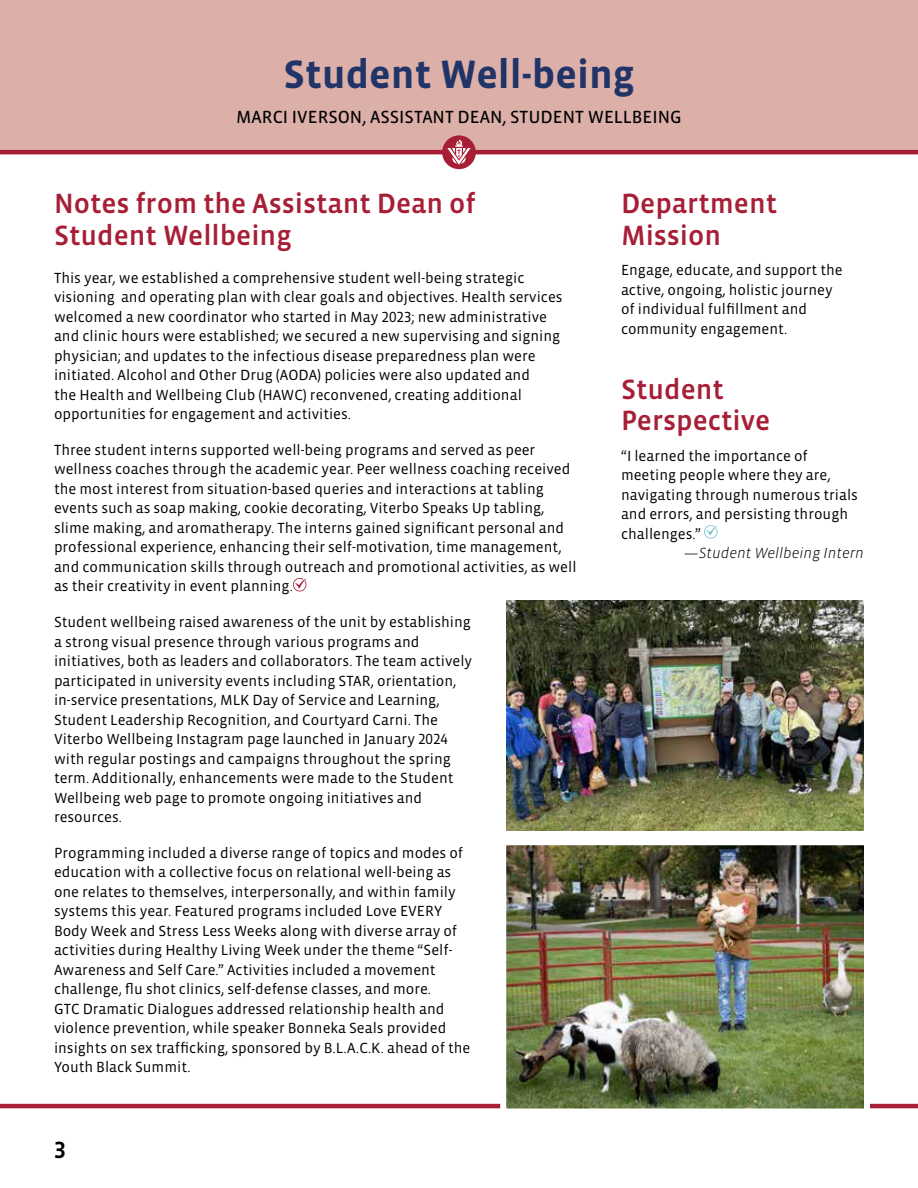
<style>
.page{position:relative;width:918px;height:1188px;background:#fff}
.page>*{position:absolute;margin:0;border:0;box-sizing:border-box;transform-origin:0 0}
.t1{font:700 40.5px "Vista Sans OTCE";color:#213468}
.t2{font:500 28.5px/31.5px "Vista Sans OTCE";color:#a71f36}
.t3{font:500 24px "Vista Sans OTCE";color:#000}
.t4{font:18px "Vista Sans OTCE";color:#000}
.t5{font:15px/19.5px "Vista Sans OTCE";color:#000}
.t6{font:italic 300 15px "Vista Sans OTCE";color:#000}
</style>
<div class="page">
<hr style="left:0;top:1104px;width:918px;height:4px;background:#a71f36">
<img style="left:506px;top:601px;width:358px;height:229px">
<div style="left:0;top:0;width:918px;height:152px;background:#dcb0a9"></div>
<hr style="left:0;top:150px;width:918px;height:4px;background:#a71f36">
<svg style="left:293px;top:578px;width:13px;height:13px"></svg>
<svg style="left:704px;top:525px;width:14px;height:14px"></svg>
<svg style="left:442px;top:135px;width:34px;height:34px"></svg>
<img style="left:497px;top:845px;width:376px;height:264px">
<h1 class="t1" style="left:283px;top:52px;width:353px">Student Well-being</h1>
<p class="t4" style="left:236px;top:107px;width:447px">MARCI IVERSON, ASSISTANT DEAN, STUDENT WELLBEING</p>
<h2 class="t2" style="left:54px;top:188px;width:423px">Notes from the Assistant Dean of<br>Student Wellbeing</h2>
<p class="t5" style="left:54px;top:268px;width:510px">This year, we established a comprehensive student well-being strategic visioning and operating plan with clear goals and objectives. Health services welcomed a new coordinator who started in May 2023; new administrative and clinic hours were established; we secured a new supervising and signing physician; and updates to the infectious disease preparedness plan were initiated. Alcohol and Other Drug (AODA) policies were also updated and<br>the Health and Wellbeing Club (HAWC) reconvened, creating additional opportunities for engagement and activities.</p>
<p class="t5" style="left:54px;top:440px;width:524px">Three student interns supported well-being programs and served as peer wellness coaches through the academic year. Peer wellness coaching received the most interest from situation-based queries and interactions at tabling events such as soap making, cookie decorating, Viterbo Speaks Up tabling, slime making, and aromatherapy. The interns gained significant personal and professional experience, enhancing their self-motivation, time management, and communication skills through outreach and promotional activities, as well as their creativity in event planning.</p>
<p class="t5" style="left:54px;top:612px;width:420px">Student wellbeing raised awareness of the unit by establishing a strong visual presence through various programs and initiatives, both as leaders and collaborators. The team actively participated in university events including STAR, orientation, in-service presentations, MLK Day of Service and Learning, Student Leadership Recognition, and Courtyard Carni. The Viterbo Wellbeing Instagram page launched in January 2024 with regular postings and campaigns throughout the spring term. Additionally, enhancements were made to the Student Wellbeing web page to promote ongoing initiatives and resources.</p>
<p class="t5" style="left:54px;top:843px;width:418px">Programming included a diverse range of topics and modes of education with a collective focus on relational well-being as one relates to themselves, interpersonally, and within family systems this year. Featured programs included Love EVERY Body Week and Stress Less Weeks along with diverse array of activities during Healthy Living Week under the theme “Self-Awareness and Self Care.” Activities included a movement challenge, flu shot clinics, self-defense classes, and more.<br>GTC Dramatic Dialogues addressed relationship health and violence prevention, while speaker Bonneka Seals provided insights on sex trafficking, sponsored by B.L.A.C.K. ahead of the Youth Black Summit.</p>
<h3 class="t3" style="left:54px;top:1136px;width:13px">3</h3>
<h2 class="t2" style="left:621px;top:188px;width:158px">Department<br>Mission</h2>
<p class="t5" style="left:621px;top:260px;width:223px">Engage, educate, and support the active, ongoing, holistic journey of individual fulfillment and community engagement.</p>
<h2 class="t2" style="left:621px;top:373px;width:151px">Student<br>Perspective</h2>
<p class="t5" style="left:621px;top:446px;width:239px">“I learned the importance of meeting people where they are, navigating through numerous trials and errors, and persisting through challenges.”</p>
<p class="t6" style="left:684px;top:544px;width:182px">—Student Wellbeing Intern</p>
</div>
